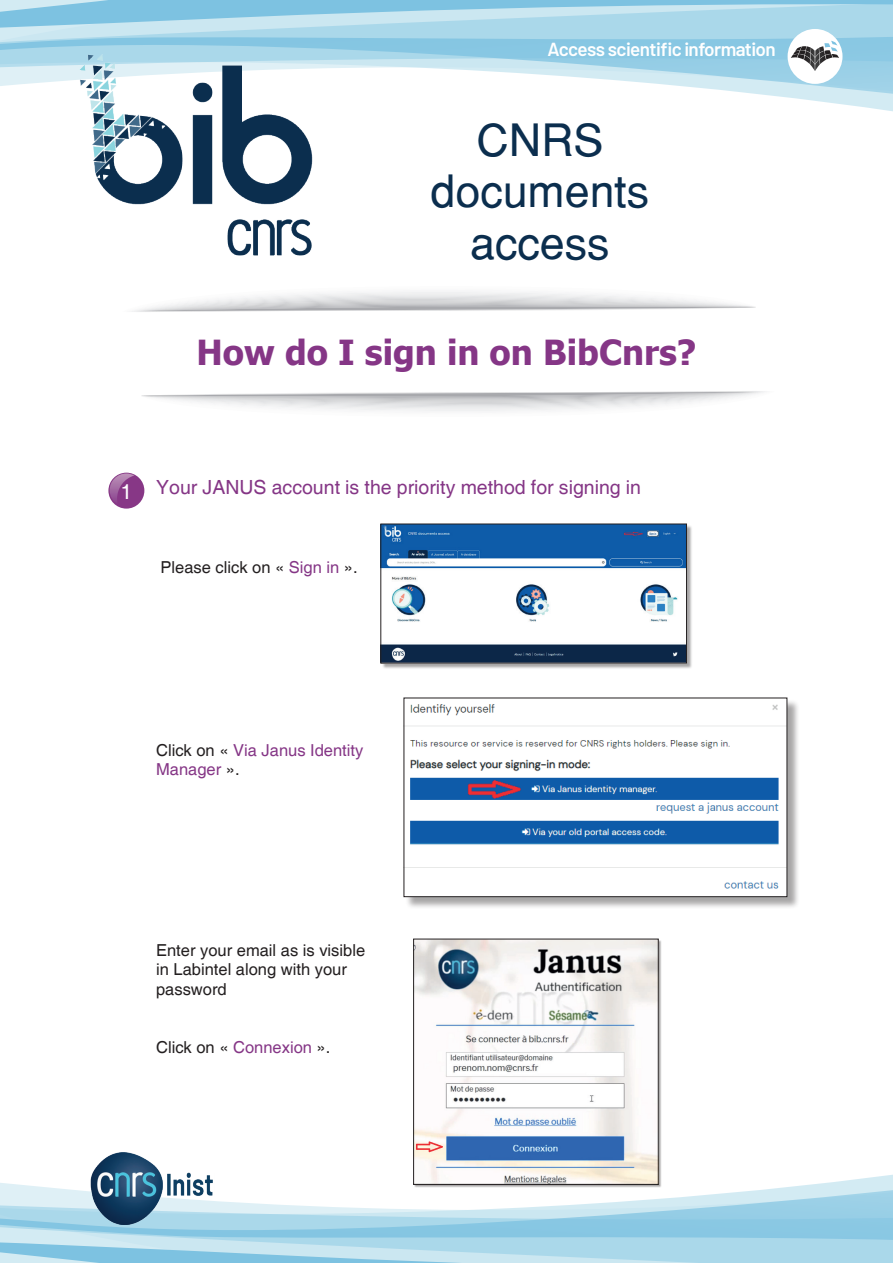
<style>
.page{position:relative;width:893px;height:1263px;background:#fff}
.page>*{position:absolute;margin:0;border:0;box-sizing:border-box;transform-origin:0 0}
.t1{font:44.55px/51px "Helvetica";color:#0b2e4e;text-align:center}
.t2{font:700 34.5px "Tahoma";color:#853686}
.t3{font:19.5px "Helvetica";color:#853686}
.t4{font:600 18.9px "Barlow";letter-spacing:-.03em;color:#fff}
.t5{font:16.5px/19.8px "Helvetica";color:#231f20}
.t6{font:16.5px/19.8px "Helvetica";color:#853686}
.s1{font-size:21px;color:#fff}
.s2{color:#853686}
.s3{color:#231f20}
</style>
<div class="page">
<svg style="left:802px;top:99px;width:91px;height:13px"></svg>
<svg style="left:0;top:71px;width:893px;height:27px"></svg>
<div style="left:788px;top:29px;width:54px;height:55px;background:#fff;border-radius:50%"></div>
<svg style="left:0;top:0;width:893px;height:71px;background:#a3d3e7"></svg>
<svg style="left:0;top:1183px;width:893px;height:41px"></svg>
<svg style="left:0;top:1224px;width:893px;height:39px;background:#a2d4e8"></svg>
<img style="left:74px;top:33px;width:243px;height:223px">
<svg style="left:141px;top:391px;width:624px;height:20px"></svg>
<svg style="left:132px;top:292px;width:624px;height:20px"></svg>
<div style="left:382px;top:525px;width:311px;height:144px;background:#231f20;opacity:.4"></div>
<img style="left:383px;top:526px;width:302px;height:135px">
<div style="left:381px;top:524px;width:306px;height:139px;border:1px solid #231f20"></div>
<div style="left:405px;top:699px;width:395px;height:210px;background:#231f20;opacity:.4"></div>
<img style="left:405px;top:699px;width:380px;height:196px">
<div style="left:403px;top:697px;width:384px;height:200px;border:1px solid #231f20"></div>
<img style="left:90px;top:1153px;width:124px;height:72px">
<svg style="left:108px;top:473px;width:36px;height:36px"></svg>
<svg style="left:110px;top:473px;width:33px;height:34px"></svg>
<div style="left:414px;top:940px;width:248px;height:248px;background:#231f20;opacity:.4"></div>
<img style="left:415px;top:941px;width:241px;height:241px">
<p class="t4" style="left:547px;top:38px;width:230px">Access scientific information</p>
<h1 class="t1" style="left:431px;top:115px;width:220px">CNRS documents access</h1>
<h2 class="t2" style="left:197px;top:328px;width:501px">How do I sign in on BibCnrs?</h2>
<p class="t3" style="left:121px;top:476px;width:522px"><span class="s1">1</span> Your JANUS account is the priority method for signing in</p>
<p class="t5" style="left:161px;top:558px;width:199px">Please click on « <span class="s2">Sign in</span> ».</p>
<p class="t6" style="left:156px;top:740px;width:209px"><span class="s3">Click on «</span> Via Janus Identity<br>Manager <span class="s3">».</span></p>
<p class="t5" style="left:156px;top:940px;width:211px">Enter your email as is visible in Labintel along with your password</p>
<p class="t5" style="left:156px;top:1038px;width:176px">Click on « <span class="s2">Connexion</span> ».</p>
</div>
